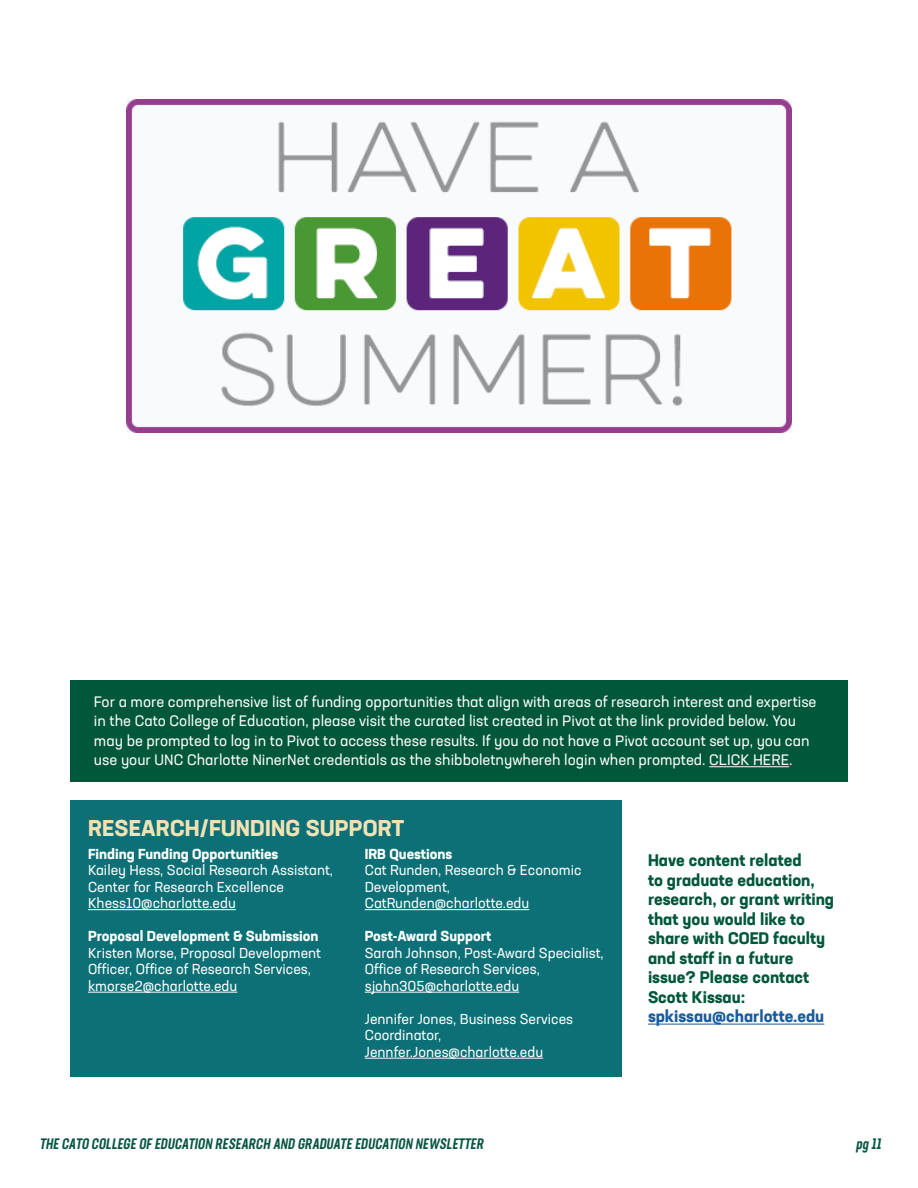
<style>
.page{position:relative;width:918px;height:1188px;background:#fff}
.page>*{position:absolute;margin:0;border:0;box-sizing:border-box;transform-origin:0 0}
.t1{font:700 22.5px "Neusa Next Std";letter-spacing:.01em;color:#f2e2b4}
.subhead{font:700 16.5px/19.5px "Neusa Next Std";color:#005739}
.oppo_body{font:15px/19.5px "Neusa Next Std";color:#fff}
.t2{font:italic 500 15px "Neusa Next Std Compact";color:#085542}
.oppo_body-2{font:14.25px/16.5px "Neusa Next Std";color:#fff}
.oppo_body-3{font:700 14.25px "Neusa Next Std";color:#fff}
.s1{color:#175d9e}
</style>
<div class="page">
<div style="left:70px;top:680px;width:778px;height:102px;background:#005739"></div>
<hr style="left:709px;top:766px;width:80px;height:1px;background:#fff">
<div style="left:70px;top:800px;width:552px;height:276px;background:#0d7076"></div>
<hr style="left:88px;top:909px;width:148px;height:1px;background:#fff">
<hr style="left:88px;top:992px;width:149px;height:1px;background:#fff">
<hr style="left:365px;top:909px;width:164px;height:1px;background:#fff">
<hr style="left:365px;top:992px;width:154px;height:1px;background:#fff">
<hr style="left:365px;top:1058px;width:178px;height:1px;background:#fff">
<hr style="left:648px;top:1024px;width:176px;height:1px;background:#175d9e">
<img style="left:126px;top:99px;width:666px;height:333px">
<p class="oppo_body" style="left:94px;top:692px;width:724px">For a more comprehensive list of funding opportunities that align with areas of research interest and expertise in the Cato College of Education, please visit the curated list created in Pivot at the link provided below. You may be prompted to log in to Pivot to access these results. If you do not have a Pivot account set up, you can use your UNC Charlotte NinerNet credentials as the shibboletnywhereh login when prompted. CLICK HERE.</p>
<p class="t1" style="left:88px;top:813px;width:318px">RESEARCH/FUNDING SUPPORT</p>
<p class="oppo_body-3" style="left:88px;top:844px;width:192px">Finding Funding Opportunities</p>
<p class="oppo_body-2" style="left:88px;top:862px;width:247px">Kailey Hess, Social Research Assistant,<br>Center for Research Excellence</p>
<p class="oppo_body-2" style="left:88px;top:895px;width:149px">Khess10@charlotte.edu</p>
<p class="oppo_body-3" style="left:88px;top:927px;width:232px">Proposal Development &amp; Submission</p>
<p class="oppo_body-2" style="left:88px;top:944px;width:235px">Kristen Morse, Proposal Development<br>Officer, Office of Research Services, kmorse2@charlotte.edu</p>
<p class="oppo_body-3" style="left:365px;top:844px;width:89px">IRB Questions</p>
<p class="oppo_body-2" style="left:365px;top:862px;width:218px">Cat Runden, Research &amp; Economic<br>Development,<br>CatRunden@charlotte.edu</p>
<p class="oppo_body-3" style="left:365px;top:927px;width:128px">Post-Award Support</p>
<p class="oppo_body-2" style="left:365px;top:944px;width:240px">Sarah Johnson, Post-Award Specialist,<br>Office of Research Services, sjohn305@charlotte.edu</p>
<p class="oppo_body-2" style="left:365px;top:1010px;width:210px">Jennifer Jones, Business Services<br>Coordinator,<br>Jennfer.Jones@charlotte.edu</p>
<p class="subhead" style="left:648px;top:851px;width:188px">Have content related<br>to graduate education, research, or grant writing that you would like to share with COED faculty and staff in a future issue? Please contact<br>Scott Kissau: <span class="s1">spkissau@charlotte.edu</span></p>
<p class="t2" style="left:39px;top:1134px;width:448px">THE CATO COLLEGE OF EDUCATION RESEARCH AND GRADUATE EDUCATION NEWSLETTER</p>
<p class="t2" style="left:856px;top:1134px;width:29px">pg 11</p>
</div>
